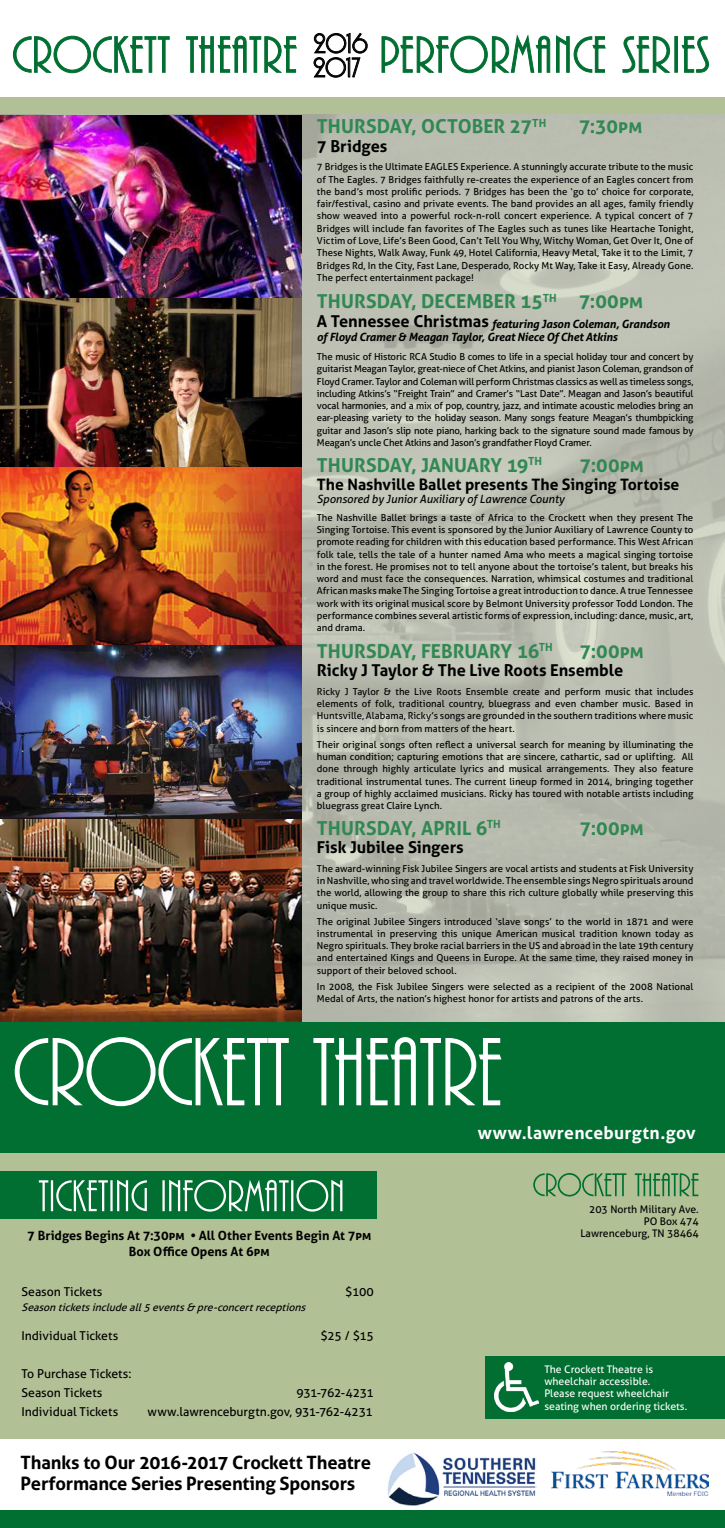
<style>
.page{position:relative;width:725px;height:1528px;background:#fff}
.page>*{position:absolute;margin:0;border:0;box-sizing:border-box;transform-origin:0 0}
.t1{font:53.38px "Plaza D";letter-spacing:.02em;color:#006f31}
.t2{font:28.7px/24.1px "Plaza D";letter-spacing:-.02em;color:#000}
.t3{font:700 19.25px "Aller";color:#318853}
.t4{font:700 18.38px/21px "Aller";letter-spacing:-.015em;color:#000}
.t5{font:700 17.5px "Aller";letter-spacing:.02em;color:#fff}
.t6{font:700 16.36px "Aller";letter-spacing:-.005em;color:#000}
.t7{font:700 15.75px "Aller";color:#000}
.t8{font:700 12.69px "Aller";color:#000}
.t9{font:12.25px/19.2px "Aller";letter-spacing:-.005em;color:#000}
.t10{font:12.25px "Aller";letter-spacing:-.035em;color:#000}
.t11{font:italic 700 11.38px "Aller";letter-spacing:-.015em;color:#000}
.t12{font:italic 11.38px "Aller";letter-spacing:-.005em;color:#000}
.t13{font:10.5px/12.2px "Aller";color:#fff}
.t14{font:italic 10.5px "Aller";color:#000}
.t15{font:10.5px/12.2px "Aller";color:#000;text-align:right}
.t16{font:9.62px/12.2px "Aller";color:#000;text-align:justify}
</style>
<div class="page">
<div style="left:0;top:1114px;width:724px;height:324px;background:#b2c096"></div>
<img style="left:0;top:114px;width:724px;height:908px">
<svg style="left:314px;top:33px;width:53px;height:45px"></svg>
<svg style="left:533px;top:1173px;width:165px;height:23px"></svg>
<div style="left:0;top:1171px;width:377px;height:48px;background:#006f31"></div>
<svg style="left:39px;top:1180px;width:303px;height:31px"></svg>
<div style="left:0;top:1022px;width:724px;height:96px;background:#006f31"></div>
<svg style="left:15px;top:1037px;width:486px;height:69px"></svg>
<div style="left:0;top:1510px;width:724px;height:18px;background:#006f31"></div>
<div style="left:0;top:1114px;width:724px;height:38px;background:#006f31"></div>
<img style="left:388px;top:1452px;width:148px;height:54px">
<img style="left:552px;top:1452px;width:156px;height:43px">
<img style="left:0;top:116px;width:301px;height:905px">
<div style="left:0;top:97px;width:724px;height:17px;background:#b2c096"></div>
<svg style="left:13px;top:36px;width:156px;height:37px"></svg>
<svg style="left:186px;top:36px;width:111px;height:37px"></svg>
<svg style="left:381px;top:35px;width:169px;height:38px"></svg>
<svg style="left:556px;top:35px;width:49px;height:38px"></svg>
<svg style="left:622px;top:36px;width:48px;height:37px"></svg>
<svg style="left:681px;top:36px;width:27px;height:37px"></svg>
<div style="left:485px;top:1356px;width:239px;height:62px;background:#006f31"></div>
<img style="left:494px;top:1362px;width:44px;height:50px">
<h2 class="t2" style="left:313px;top:31px;width:56px">2016<br>2017</h2>
<h1 class="t1" style="left:12px;top:28px;width:286px">CROCKETT THEATRE</h1>
<h1 class="t1" style="left:379px;top:28px;width:331px">PERFORMANCE SERIES</h1>
<h3 class="t3" style="left:317px;top:115px;width:231px">THURSDAY, OCTOBER 27<sup>TH</sup></h3>
<h3 class="t3" style="left:578px;top:115px;width:65px">7:30pm</h3>
<h3 class="t6" style="left:317px;top:136px;width:72px">7 Bridges</h3>
<p class="t16" style="left:317px;top:161px;width:378px">7 Bridges is the Ultimate EAGLES Experience. A stunningly accurate tribute to the music of The Eagles. 7 Bridges faithfully re-creates the experience of an Eagles concert from the band’s most prolific periods. 7 Bridges has been the ‘go to’ choice for corporate, fair/festival, casino and private events. The band provides an all ages, family friendly show weaved into a powerful rock-n-roll concert experience. A typical concert of 7<br>Bridges will include fan favorites of The Eagles such as tunes like Heartache Tonight, Victim of Love, Life’s Been Good, Can’t Tell You Why, Witchy Woman, Get Over It, One of These Nights, Walk Away, Funk 49, Hotel California, Heavy Metal, Take it to the Limit, 7<br>Bridges Rd, In the City, Fast Lane, Desperado, Rocky Mt Way, Take it Easy, Already Gone.<br>The perfect entertainment package!</p>
<h3 class="t3" style="left:317px;top:290px;width:327px">THURSDAY, DECEMBER 15<sup>TH</sup> 7:00pm</h3>
<h3 class="t6" style="left:317px;top:311px;width:173px">A Tennessee Christmas</h3>
<p class="t11" style="left:317px;top:329px;width:302px">of Floyd Cramer &amp; Meagan Taylor, Great Niece Of Chet Atkins</p>
<p class="t11" style="left:492px;top:317px;width:179px">featuring Jason Coleman, Grandson</p>
<p class="t16" style="left:317px;top:350px;width:378px">The music of Historic RCA Studio B comes to life in a special holiday tour and concert by guitarist Meagan Taylor, great-niece of Chet Atkins, and pianist Jason Coleman, grandson of Floyd Cramer. Taylor and Coleman will perform Christmas classics as well as timeless songs, including Atkins’s “Freight Train” and Cramer’s “Last Date”. Meagan and Jason’s beautiful vocal harmonies, and a mix of pop, country, jazz, and intimate acoustic melodies bring an ear-pleasing variety to the holiday season. Many songs feature Meagan’s thumbpicking guitar and Jason’s slip note piano, harking back to the signature sound made famous by Meagan’s uncle Chet Atkins and Jason’s grandfather Floyd Cramer.</p>
<h3 class="t3" style="left:317px;top:453px;width:227px">THURSDAY, JANUARY 19<sup>TH</sup></h3>
<h3 class="t3" style="left:579px;top:453px;width:66px">7:00pm</h3>
<h3 class="t7" style="left:317px;top:475px;width:364px">The Nashville Ballet presents The Singing Tortoise</h3>
<p class="t12" style="left:317px;top:491px;width:249px">Sponsored by Junior Auxiliary of Lawrence County</p>
<p class="t16" style="left:317px;top:511px;width:378px">The Nashville Ballet brings a taste of Africa to the Crockett when they present The Singing Tortoise. This event is sponsored by the Junior Auxiliary of Lawrence County to promote reading for children with this education based performance. This West African folk tale, tells the tale of a hunter named Ama who meets a magical singing tortoise in the forest. He promises not to tell anyone about the tortoise’s talent, but breaks his word and must face the consequences. Narration, whimsical costumes and traditional African masks make The Singing Tortoise a great introduction to dance. A true Tennessee work with its original musical score by Belmont University professor Todd London. The performance combines several artistic forms of expression, including: dance, music, art, and drama.</p>
<h3 class="t3" style="left:317px;top:639px;width:237px">THURSDAY, FEBRUARY 16<sup>TH</sup></h3>
<h3 class="t3" style="left:579px;top:639px;width:66px">7:00pm</h3>
<h3 class="t6" style="left:317px;top:660px;width:308px">Ricky J Taylor &amp; The Live Roots Ensemble</h3>
<p class="t16" style="left:317px;top:685px;width:378px">Ricky J Taylor &amp; the Live Roots Ensemble create and perform music that includes elements of folk, traditional country, bluegrass and even chamber music. Based in Huntsville, Alabama, Ricky’s songs are grounded in the southern traditions where music is sincere and born from matters of the heart.</p>
<p class="t16" style="left:317px;top:738px;width:378px">Their original songs often reflect a universal search for meaning by illuminating the human condition; capturing emotions that are sincere, cathartic, sad or uplifting. All done through highly articulate lyrics and musical arrangements. They also feature traditional instrumental tunes. The current lineup formed in 2014, bringing together a group of highly acclaimed musicians. Ricky has toured with notable artists including bluegrass great Claire Lynch.</p>
<h3 class="t3" style="left:317px;top:816px;width:185px">THURSDAY, APRIL 6<sup>TH</sup></h3>
<h3 class="t3" style="left:579px;top:816px;width:66px">7:00pm</h3>
<h3 class="t6" style="left:317px;top:837px;width:148px">Fisk Jubilee Singers</h3>
<p class="t16" style="left:317px;top:862px;width:378px">The award-winning Fisk Jubilee Singers are vocal artists and students at Fisk University in Nashville, who sing and travel worldwide. The ensemble sings Negro spirituals around the world, allowing the group to share this rich culture globally while preserving this unique music.</p>
<p class="t16" style="left:317px;top:915px;width:378px">The original Jubilee Singers introduced ‘slave songs’ to the world in 1871 and were instrumental in preserving this unique American musical tradition known today as Negro spirituals. They broke racial barriers in the US and abroad in the late 19th century and entertained Kings and Queens in Europe. At the same time, they raised money in support of their beloved school.</p>
<p class="t16" style="left:317px;top:980px;width:378px">In 2008, the Fisk Jubilee Singers were selected as a recipient of the 2008 National<br>Medal of Arts, the nation’s highest honor for artists and patrons of the arts.</p>
<h3 class="t5" style="left:478px;top:1122px;width:219px">www.lawrenceburgtn.gov</h3>
<p class="t15" style="left:589px;top:1203px;width:111px">203 North Military Ave.<br>PO Box 474</p>
<h3 class="t8" style="left:27px;top:1227px;width:345px">7 Bridges Begins At 7:30pm • All Other Events Begin At 7pm</h3>
<p class="t15" style="left:580px;top:1227px;width:120px">Lawrenceburg, TN 38464</p>
<h3 class="t8" style="left:129px;top:1244px;width:142px">Box Office Opens At 6pm</h3>
<p class="t9" style="left:22px;top:1282px;width:82px">Season Tickets</p>
<p class="t9" style="left:345px;top:1282px;width:30px">$100</p>
<p class="t14" style="left:22px;top:1301px;width:288px">Seasonticketsincludeall5events&amp; pre-concertreceptions</p>
<p class="t9" style="left:22px;top:1326px;width:98px">Individual Tickets</p>
<p class="t9" style="left:320px;top:1326px;width:55px">$25 / $15</p>
<p class="t9" style="left:22px;top:1364px;width:111px">To Purchase Tickets:<br>Season Tickets</p>
<p class="t10" style="left:296px;top:1385px;width:79px">931-762-4231</p>
<p class="t9" style="left:22px;top:1402px;width:98px">Individual Tickets</p>
<p class="t9" style="left:148px;top:1402px;width:226px">www.lawrenceburgtn.gov, 931-762-4231</p>
<h3 class="t4" style="left:21px;top:1451px;width:352px">Thanks to Our 2016-2017 Crockett Theatre<br>Performance Series Presenting Sponsors</h3>
<p class="t13" style="left:544px;top:1363px;width:144px">The Crockett Theatre is wheelchair accessible.<br>Please request wheelchair seating when ordering tickets.</p>
</div>
